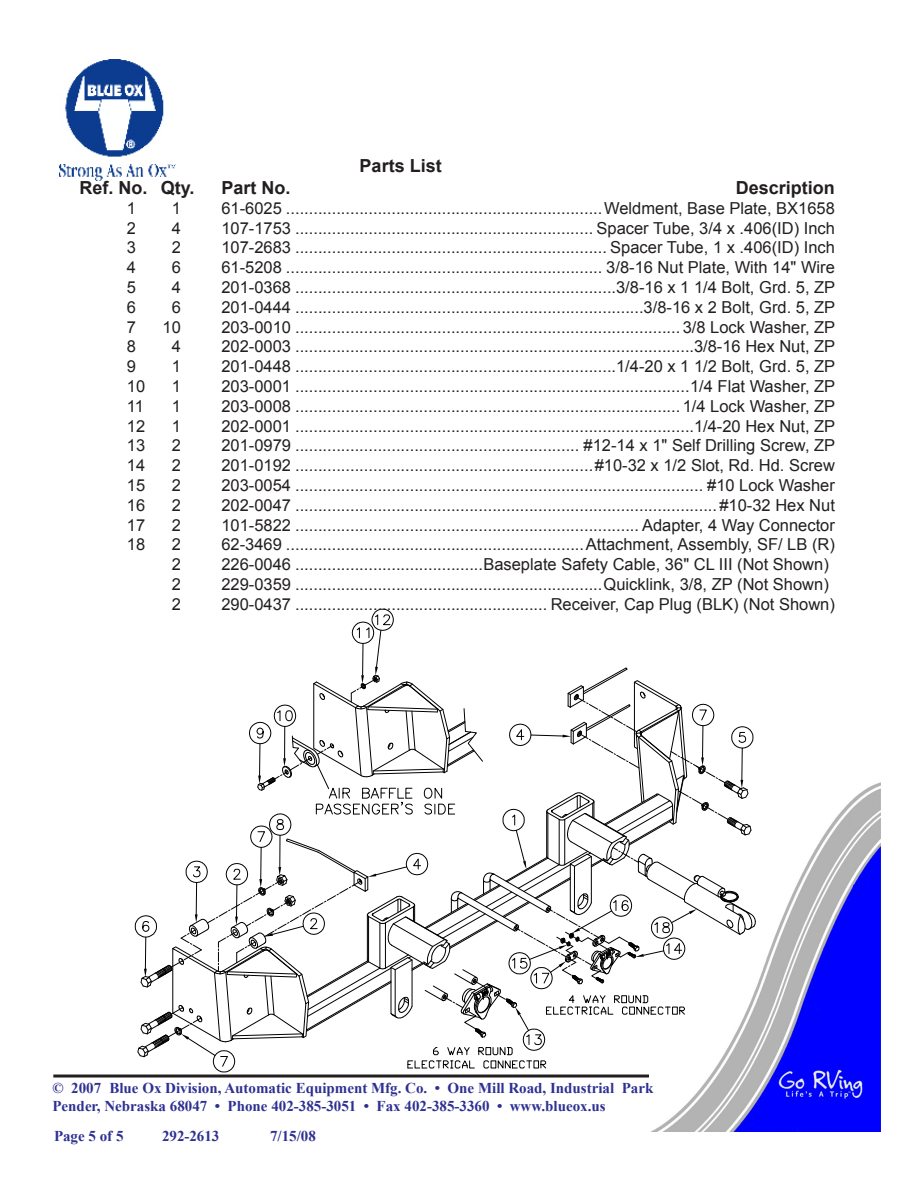
<style>
.page{position:relative;width:918px;height:1188px;background:#fff}
.page>*{position:absolute;margin:0;border:0;box-sizing:border-box;transform-origin:0 0}
.PT_-_Quan-__50_MAR{font:700 18px "Arial";color:#231f20}
.C_BOLD_-_12_-_Arial{font:700 18px "Arial";color:#231f20}
.PL_-_Quan_-__50_MAR{font:16.5px "Arial";color:#231f20}
.t1{font:700 15px/18px "Times New Roman";color:#2e3092}
</style>
<div class="page">
<hr style="left:53px;top:1075px;width:612px;height:3px;background:#231f20">
<img style="left:59px;top:59px;width:117px;height:122px">
<img style="left:650px;top:782px;width:230px;height:349px">
<svg style="left:135px;top:609px;width:621px;height:463px"></svg>
<p class="C_BOLD_-_12_-_Arial" style="left:360px;top:154px;width:84px">Parts List</p>
<p class="PT_-_Quan-__50_MAR" style="left:80px;top:176px;width:116px">Ref. No. Qty.</p>
<p class="PT_-_Quan-__50_MAR" style="left:221px;top:176px;width:71px">Part No.</p>
<p class="PT_-_Quan-__50_MAR" style="left:736px;top:176px;width:101px">Description</p>
<p class="PL_-_Quan_-__50_MAR" style="left:127px;top:197px;width:11px">1</p>
<p class="PL_-_Quan_-__50_MAR" style="left:172px;top:197px;width:11px">1</p>
<p class="PL_-_Quan_-__50_MAR" style="left:221px;top:197px;width:615px">61-6025 .....................................................................Weldment, Base Plate, BX1658</p>
<p class="PL_-_Quan_-__50_MAR" style="left:127px;top:217px;width:11px">2</p>
<p class="PL_-_Quan_-__50_MAR" style="left:172px;top:217px;width:11px">4</p>
<p class="PL_-_Quan_-__50_MAR" style="left:221px;top:217px;width:615px">107-1753 ................................................................. Spacer Tube, 3/4 x .406(ID) Inch</p>
<p class="PL_-_Quan_-__50_MAR" style="left:127px;top:237px;width:11px">3</p>
<p class="PL_-_Quan_-__50_MAR" style="left:172px;top:237px;width:11px">2</p>
<p class="PL_-_Quan_-__50_MAR" style="left:221px;top:237px;width:615px">107-2683 .................................................................... Spacer Tube, 1 x .406(ID) Inch</p>
<p class="PL_-_Quan_-__50_MAR" style="left:127px;top:257px;width:11px">4</p>
<p class="PL_-_Quan_-__50_MAR" style="left:172px;top:257px;width:11px">6</p>
<p class="PL_-_Quan_-__50_MAR" style="left:221px;top:257px;width:615px">61-5208 ..................................................................... 3/8-16 Nut Plate, With 14" Wire</p>
<p class="PL_-_Quan_-__50_MAR" style="left:127px;top:276px;width:11px">5</p>
<p class="PL_-_Quan_-__50_MAR" style="left:172px;top:276px;width:11px">4</p>
<p class="PL_-_Quan_-__50_MAR" style="left:221px;top:276px;width:615px">201-0368 ......................................................................3/8-16 x 1 1/4 Bolt, Grd. 5, ZP</p>
<p class="PL_-_Quan_-__50_MAR" style="left:127px;top:296px;width:11px">6</p>
<p class="PL_-_Quan_-__50_MAR" style="left:172px;top:296px;width:11px">6</p>
<p class="PL_-_Quan_-__50_MAR" style="left:221px;top:296px;width:615px">201-0444 ............................................................................3/8-16 x 2 Bolt, Grd. 5, ZP</p>
<p class="PL_-_Quan_-__50_MAR" style="left:127px;top:316px;width:11px">7</p>
<p class="PL_-_Quan_-__50_MAR" style="left:163px;top:316px;width:20px">10</p>
<p class="PL_-_Quan_-__50_MAR" style="left:221px;top:316px;width:615px">203-0010 .................................................................................... 3/8 Lock Washer, ZP</p>
<p class="PL_-_Quan_-__50_MAR" style="left:127px;top:336px;width:11px">8</p>
<p class="PL_-_Quan_-__50_MAR" style="left:172px;top:336px;width:11px">4</p>
<p class="PL_-_Quan_-__50_MAR" style="left:221px;top:336px;width:615px">202-0003 .......................................................................................3/8-16 Hex Nut, ZP</p>
<p class="PL_-_Quan_-__50_MAR" style="left:127px;top:356px;width:11px">9</p>
<p class="PL_-_Quan_-__50_MAR" style="left:172px;top:356px;width:11px">1</p>
<p class="PL_-_Quan_-__50_MAR" style="left:221px;top:356px;width:615px">201-0448 ......................................................................1/4-20 x 1 1/2 Bolt, Grd. 5, ZP</p>
<p class="PL_-_Quan_-__50_MAR" style="left:127px;top:375px;width:20px">10</p>
<p class="PL_-_Quan_-__50_MAR" style="left:172px;top:375px;width:11px">1</p>
<p class="PL_-_Quan_-__50_MAR" style="left:221px;top:375px;width:615px">203-0001 ......................................................................................1/4 Flat Washer, ZP</p>
<p class="PL_-_Quan_-__50_MAR" style="left:127px;top:395px;width:19px">11</p>
<p class="PL_-_Quan_-__50_MAR" style="left:172px;top:395px;width:11px">1</p>
<p class="PL_-_Quan_-__50_MAR" style="left:221px;top:395px;width:615px">203-0008 .................................................................................... 1/4 Lock Washer, ZP</p>
<p class="PL_-_Quan_-__50_MAR" style="left:127px;top:415px;width:20px">12</p>
<p class="PL_-_Quan_-__50_MAR" style="left:172px;top:415px;width:11px">1</p>
<p class="PL_-_Quan_-__50_MAR" style="left:221px;top:415px;width:615px">202-0001 .......................................................................................1/4-20 Hex Nut, ZP</p>
<p class="PL_-_Quan_-__50_MAR" style="left:127px;top:435px;width:20px">13</p>
<p class="PL_-_Quan_-__50_MAR" style="left:172px;top:435px;width:11px">2</p>
<p class="PL_-_Quan_-__50_MAR" style="left:221px;top:435px;width:615px">201-0979 .............................................................. #12-14 x 1" Self Drilling Screw, ZP</p>
<p class="PL_-_Quan_-__50_MAR" style="left:127px;top:455px;width:20px">14</p>
<p class="PL_-_Quan_-__50_MAR" style="left:172px;top:455px;width:11px">2</p>
<p class="PL_-_Quan_-__50_MAR" style="left:221px;top:455px;width:615px">201-0192 .................................................................#10-32 x 1/2 Slot, Rd. Hd. Screw</p>
<p class="PL_-_Quan_-__50_MAR" style="left:127px;top:474px;width:20px">15</p>
<p class="PL_-_Quan_-__50_MAR" style="left:172px;top:474px;width:11px">2</p>
<p class="PL_-_Quan_-__50_MAR" style="left:221px;top:474px;width:615px">203-0054 ......................................................................................... #10 Lock Washer</p>
<p class="PL_-_Quan_-__50_MAR" style="left:127px;top:494px;width:20px">16</p>
<p class="PL_-_Quan_-__50_MAR" style="left:172px;top:494px;width:11px">2</p>
<p class="PL_-_Quan_-__50_MAR" style="left:221px;top:494px;width:615px">202-0047 ............................................................................................ #10-32 Hex Nut</p>
<p class="PL_-_Quan_-__50_MAR" style="left:127px;top:514px;width:20px">17</p>
<p class="PL_-_Quan_-__50_MAR" style="left:172px;top:514px;width:11px">2</p>
<p class="PL_-_Quan_-__50_MAR" style="left:221px;top:514px;width:615px">101-5822 ........................................................................... Adapter, 4 Way Connector</p>
<p class="PL_-_Quan_-__50_MAR" style="left:127px;top:534px;width:20px">18</p>
<p class="PL_-_Quan_-__50_MAR" style="left:172px;top:534px;width:11px">2</p>
<p class="PL_-_Quan_-__50_MAR" style="left:221px;top:534px;width:615px">62-3469 .................................................................Attachment, Assembly, SF/ LB (R)</p>
<p class="PL_-_Quan_-__50_MAR" style="left:172px;top:554px;width:11px">2</p>
<p class="PL_-_Quan_-__50_MAR" style="left:221px;top:554px;width:605px">226-0046 .........................................Baseplate Safety Cable, 36" CL III (Not Shown).</p>
<p class="PL_-_Quan_-__50_MAR" style="left:172px;top:573px;width:11px">2</p>
<p class="PL_-_Quan_-__50_MAR" style="left:221px;top:573px;width:605px">229-0359 ...................................................................Quicklink, 3/8, ZP (Not Shown).</p>
<p class="PL_-_Quan_-__50_MAR" style="left:172px;top:593px;width:11px">2</p>
<p class="PL_-_Quan_-__50_MAR" style="left:221px;top:593px;width:615px">290-0437 ....................................................... Receiver, Cap Plug (BLK) (Not Shown)</p>
<p class="t1" style="left:52px;top:1078px;width:602px">© 2007 Blue Ox Division, Automatic Equipment Mfg. Co. • One Mill Road, Industrial Park<br>Pender, Nebraska 68047 • Phone 402-385-3051 • Fax 402-385-3360 • www.blueox.us</p>
<p class="t1" style="left:54px;top:1127px;width:71px">Page 5 of 5</p>
<p class="t1" style="left:162px;top:1127px;width:59px">292-2613</p>
<p class="t1" style="left:270px;top:1127px;width:47px">7/15/08</p>
</div>
